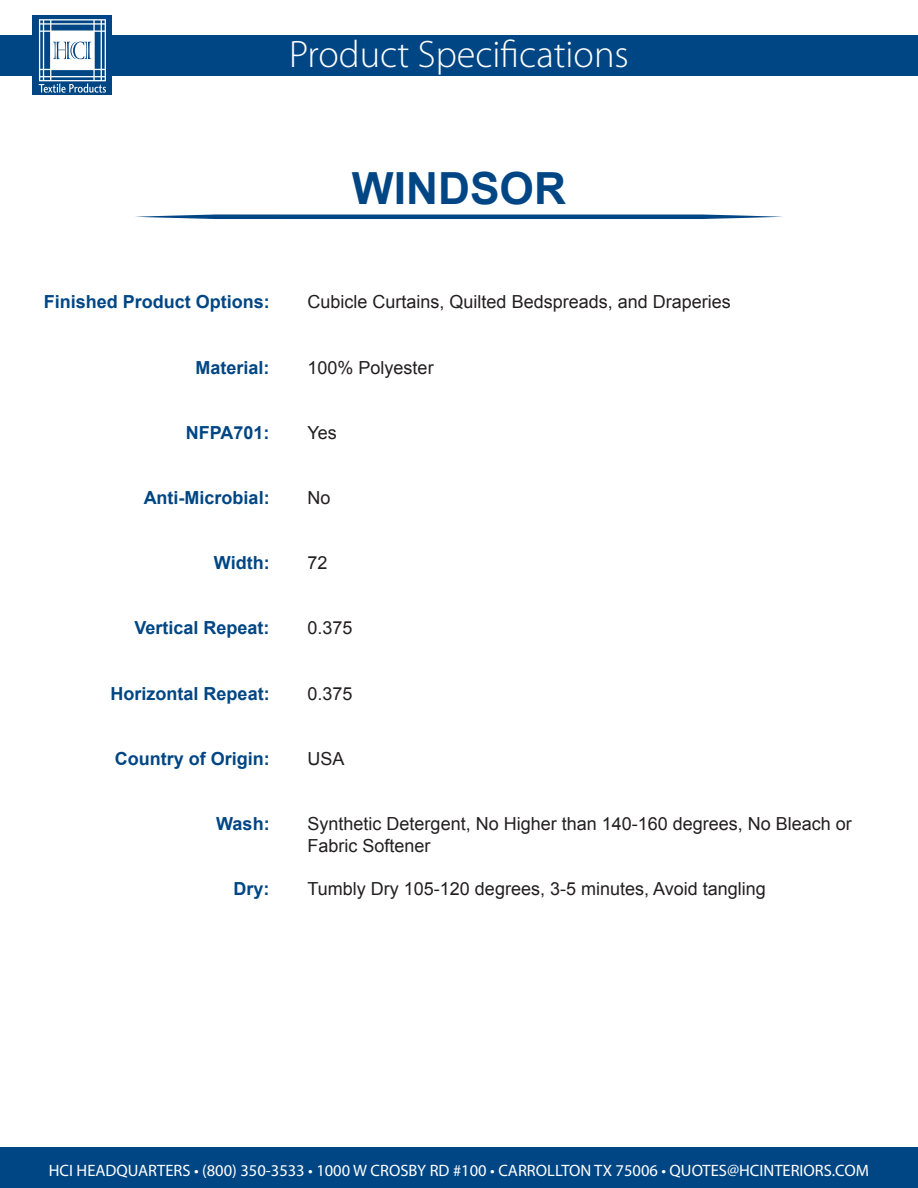
<style>
.page{position:relative;width:918px;height:1188px;background:#fff}
.page>*{position:absolute;margin:0;border:0;box-sizing:border-box;transform-origin:0 0}
.t1{font:700 44.25px "Arial";color:#004684}
.t2{font:300 38.4px "Myriad Pro";color:#fff}
.t3{font:18px/21.6px "Arial";color:#231f20}
.t4{font:700 18px "Arial";color:#004684}
.t5{font:16.5px "Myriad Pro";color:#fff}
</style>
<div class="page">
<div style="left:0;top:35px;width:918px;height:41px;background:#004684"></div>
<div style="left:33px;top:16px;width:79px;height:79px;background:#004684"></div>
<svg style="left:39px;top:19px;width:67px;height:74px"></svg>
<div style="left:0;top:1148px;width:918px;height:40px;background:#004684"></div>
<svg style="left:135px;top:214px;width:648px;height:5px;background:#356c9d"></svg>
<h2 class="t2" style="left:289px;top:39px;width:341px">Product Specifications</h2>
<h1 class="t1" style="left:352px;top:171px;width:216px">WINDSOR</h1>
<p class="t4" style="left:44px;top:295px;width:228px">Finished Product Options:</p>
<p class="t3" style="left:308px;top:293px;width:425px">Cubicle Curtains, Quilted Bedspreads, and Draperies</p>
<p class="t4" style="left:196px;top:361px;width:76px">Material:</p>
<p class="t3" style="left:308px;top:358px;width:128px">100% Polyester</p>
<p class="t4" style="left:186px;top:426px;width:85px">NFPA701:</p>
<p class="t3" style="left:308px;top:423px;width:31px">Yes</p>
<p class="t4" style="left:144px;top:491px;width:127px">Anti-Microbial:</p>
<p class="t3" style="left:308px;top:489px;width:25px">No</p>
<p class="t4" style="left:214px;top:556px;width:57px">Width:</p>
<p class="t3" style="left:308px;top:554px;width:22px">72</p>
<p class="t4" style="left:135px;top:621px;width:137px">Vertical Repeat:</p>
<p class="t3" style="left:308px;top:619px;width:47px">0.375</p>
<p class="t4" style="left:111px;top:687px;width:161px">Horizontal Repeat:</p>
<p class="t3" style="left:308px;top:684px;width:47px">0.375</p>
<p class="t4" style="left:115px;top:752px;width:156px">Country of Origin:</p>
<p class="t3" style="left:308px;top:749px;width:39px">USA</p>
<p class="t4" style="left:216px;top:817px;width:55px">Wash:</p>
<p class="t3" style="left:308px;top:815px;width:546px">Synthetic Detergent, No Higher than 140-160 degrees, No Bleach or<br>Fabric Softener</p>
<p class="t4" style="left:234px;top:882px;width:37px">Dry:</p>
<p class="t3" style="left:308px;top:880px;width:460px">Tumbly Dry 105-120 degrees, 3-5 minutes, Avoid tangling</p>
<p class="t5" style="left:49px;top:1164px;width:822px">HCI HEADQUARTERS • (800) 350-3533 • 1000 W CROSBY RD #100 • CARROLLTON TX 75006 • QUOTES@HCINTERIORS.COM</p>
</div>
